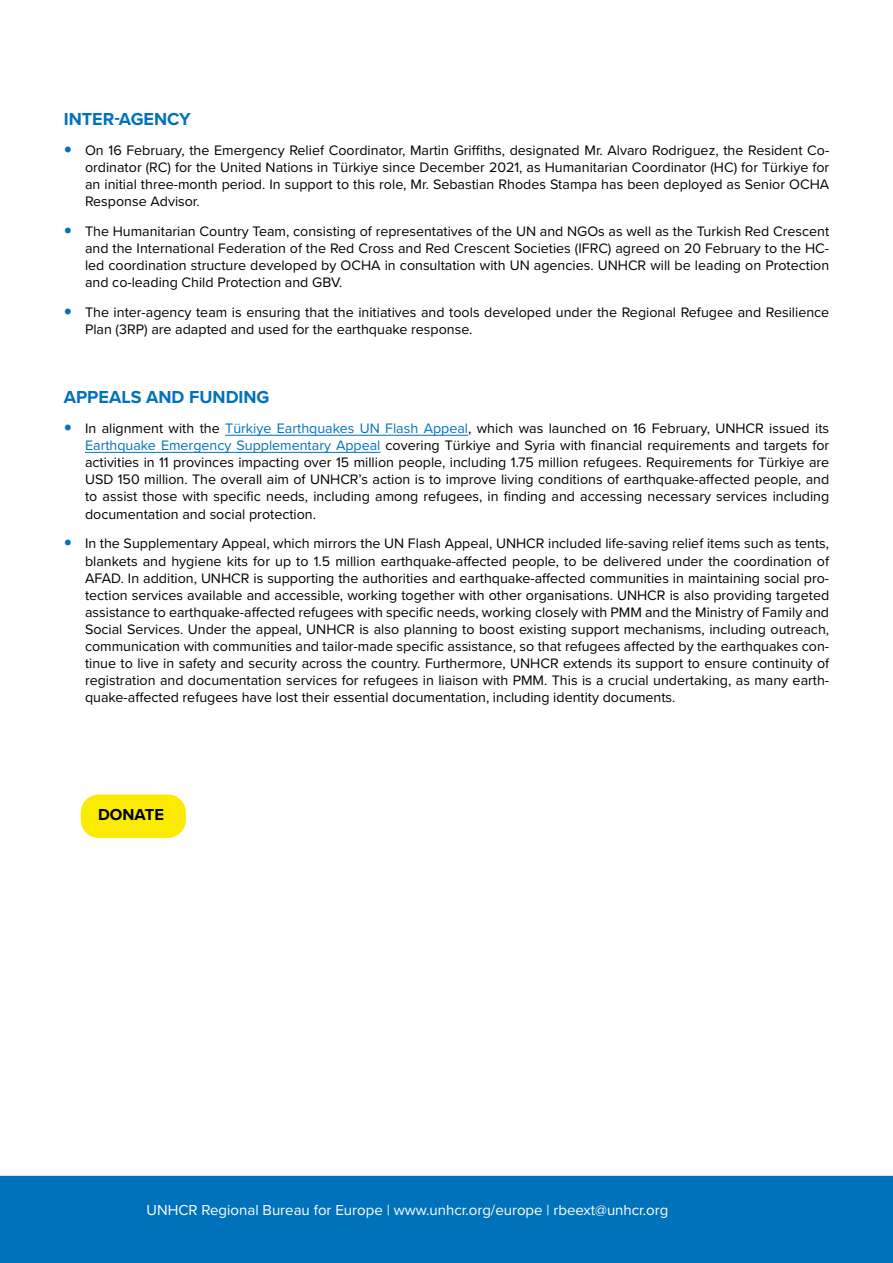
<style>
.page{position:relative;width:893px;height:1263px;background:#fff}
.page>*{position:absolute;margin:0;border:0;box-sizing:border-box;transform-origin:0 0}
.t1{font:700 18px "Proxima Nova";color:#0072bc}
.t2{font:700 16.5px "Proxima Nova";color:#000}
.t3{font:15px "Proxima Nova";color:#fff}
.t4{font:14.25px/17.1px "Proxima Nova";color:#000;text-align:justify}
.s1{color:#0072bc}
</style>
<div class="page">
<div style="left:0;top:1176px;width:893px;height:87px;background:#0072bc"></div>
<hr style="left:225px;top:435px;width:243px;height:1px;background:#0072bc">
<hr style="left:85px;top:452px;width:295px;height:1px;background:#0072bc">
<div style="left:81px;top:794px;width:105px;height:44px;background:#faeb00;border-radius:18px"></div>
<p class="t1" style="left:64px;top:106px;width:129px">INTER-AGENCY</p>
<p class="t4" style="left:85px;top:141px;width:746px">On 16 February, the Emergency Relief Coordinator, Martin Griffiths, designated Mr. Alvaro Rodriguez, the Resident Co&shy;ordinator (RC) for the United Nations in Türkiye since December 2021, as Humanitarian Coordinator (HC) for Türkiye for an initial three-month period. In support to this role, Mr. Sebastian Rhodes Stampa has been deployed as Senior OCHA Response Advisor.</p>
<p class="t4" style="left:85px;top:222px;width:746px">The Humanitarian Country Team, consisting of representatives of the UN and NGOs as well as the Turkish Red Crescent and the International Federation of the Red Cross and Red Crescent Societies (IFRC) agreed on 20 February to the HC&shy;led coordination structure developed by OCHA in consultation with UN agencies. UNHCR will be leading on Protection and co-leading Child Protection and GBV.</p>
<p class="t4" style="left:85px;top:303px;width:746px">The inter-agency team is ensuring that the initiatives and tools developed under the Regional Refugee and Resilience<br>Plan (3RP) are adapted and used for the earthquake response.</p>
<p class="t1" style="left:64px;top:384px;width:207px">APPEALS AND FUNDING</p>
<p class="t4" style="left:85px;top:419px;width:746px">In alignment with the <span class="s1">Türkiye Earthquakes UN Flash Appeal</span>, which was launched on 16 February, UNHCR issued its <span class="s1">Earthquake Emergency Supplementary Appeal</span> covering Türkiye and Syria with financial requirements and targets for activities in 11 provinces impacting over 15 million people, including 1.75 million refugees. Requirements for Türkiye are USD 150 million. The overall aim of UNHCR’s action is to improve living conditions of earthquake-affected people, and to assist those with specific needs, including among refugees, in finding and accessing necessary services including documentation and social protection.</p>
<p class="t4" style="left:85px;top:534px;width:746px">In the Supplementary Appeal, which mirrors the UN Flash Appeal, UNHCR included life-saving relief items such as tents, blankets and hygiene kits for up to 1.5 million earthquake-affected people, to be delivered under the coordination of AFAD. In addition, UNHCR is supporting the authorities and earthquake-affected communities in maintaining social pro&shy;tection services available and accessible, working together with other organisations. UNHCR is also providing targeted assistance to earthquake-affected refugees with specific needs, working closely with PMM and the Ministry of Family and Social Services. Under the appeal, UNHCR is also planning to boost existing support mechanisms, including outreach, communication with communities and tailor-made specific assistance, so that refugees affected by the earthquakes con&shy;tinue to live in safety and security across the country. Furthermore, UNHCR extends its support to ensure continuity of registration and documentation services for refugees in liaison with PMM. This is a crucial undertaking, as many earth&shy;quake-affected refugees have lost their essential documentation, including identity documents.</p>
<p class="t2" style="left:98px;top:802px;width:67px">DONATE</p>
<p class="t3" style="left:147px;top:1199px;width:523px">UNHCR Regional Bureau for Europe | www.unhcr.org/europe | rbeext@unhcr.org</p>
</div>
